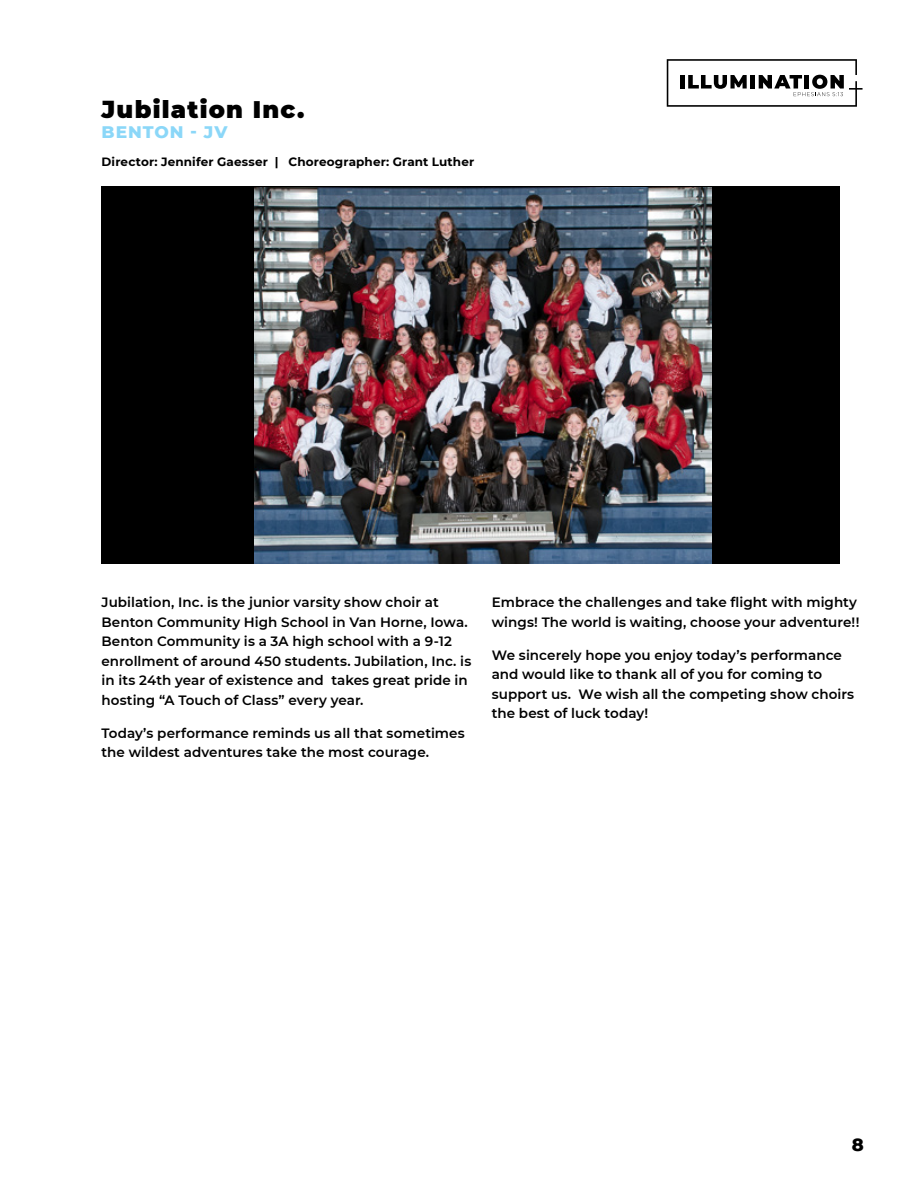
<style>
.page{position:relative;width:918px;height:1188px;background:#fff}
.page>*{position:absolute;margin:0;border:0;box-sizing:border-box;transform-origin:0 0}
.t1{font:900 24px "Montserrat";letter-spacing:.055em;color:#000}
.t2{font:800 18px "Montserrat";color:#000}
.t3{font:800 17.1px "Montserrat";letter-spacing:.055em;color:#8bd7f8}
.t4{font:600 13.5px/19.5px "Montserrat";letter-spacing:.005em;color:#000}
.t5{font:700 12px "Montserrat";letter-spacing:.01em;color:#000}
</style>
<div class="page">
<svg style="left:667px;top:59px;width:196px;height:48px"></svg>
<div style="left:102px;top:187px;width:738px;height:377px;background:#000"></div>
<img style="left:254px;top:187px;width:457px;height:377px">
<h1 class="t1" style="left:102px;top:91px;width:204px">Jubilation Inc.</h1>
<p class="t3" style="left:102px;top:120px;width:128px">BENTON - JV</p>
<p class="t5" style="left:102px;top:153px;width:374px">Director: Jennifer Gaesser | Choreographer: Grant Luther</p>
<p class="t4" style="left:102px;top:592px;width:371px">Jubilation, Inc. is the junior varsity show choir at Benton Community High School in Van Horne, Iowa.<br>Benton Community is a 3A high school with a 9-12 enrollment of around 450 students. Jubilation, Inc. is in its 24th year of existence and takes great pride in hosting “A Touch of Class” every year.</p>
<p class="t4" style="left:102px;top:722px;width:365px">Today’s performance reminds us all that sometimes the wildest adventures take the most courage.</p>
<p class="t4" style="left:492px;top:592px;width:369px">Embrace the challenges and take flight with mighty wings! The world is waiting, choose your adventure!!</p>
<p class="t4" style="left:492px;top:644px;width:364px">We sincerely hope you enjoy today’s performance and would like to thank all of you for coming to support us. We wish all the competing show choirs the best of luck today!</p>
<h2 class="t2" style="left:852px;top:1132px;width:14px">8</h2>
</div>
